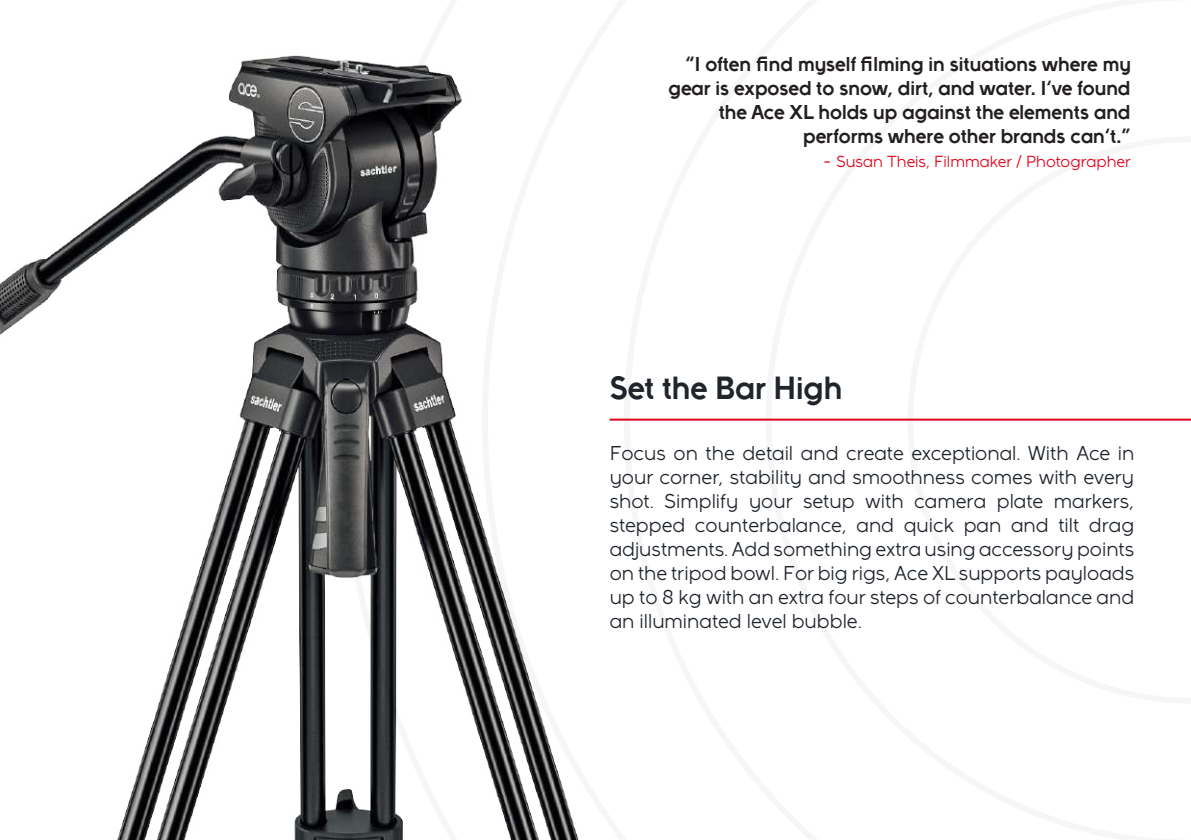
<style>
.page{position:relative;width:1191px;height:840px;background:#fff}
.page>*{position:absolute;margin:0;border:0;box-sizing:border-box;transform-origin:0 0}
.t1{font:700 32px "Full Sans LC 90";color:#20252c}
.t2{font:20px/24px "Full Sans LC 50";color:#20252c;text-align:justify}
.t3{font:700 20px/24px "Full Sans LC 90";color:#231f20;text-align:right}
.t4{font:16px "Full Sans LC 50";color:#e0021a}
.s1{font-size:20px}
</style>
<div class="page">
<img style="left:0;top:55px;width:629px;height:784px">
<hr style="left:609px;top:418px;width:582px;height:2px;background:#e0021a">
<p class="t3" style="left:668px;top:51px;width:464px">“I often find myself filming in situations where my gear is exposed to snow, dirt, and water. I‘ve found the Ace XL holds up against the elements and performs where other brands can‘t.”</p>
<p class="t4" style="left:823px;top:152px;width:309px"><span class="s1">-</span> Susan Theis, Filmmaker / Photographer</p>
<h1 class="t1" style="left:609px;top:367px;width:234px">Set the Bar High</h1>
<p class="t2" style="left:609px;top:440px;width:526px">Focus on the detail and create exceptional. With Ace in your corner, stability and smoothness comes with every shot. Simplify your setup with camera plate markers, stepped counterbalance, and quick pan and tilt drag adjustments. Add something extra using accessory points on the tripod bowl. For big rigs, Ace XL supports payloads up to 8 kg with an extra four steps of counterbalance and an illuminated level bubble.</p>
</div>
